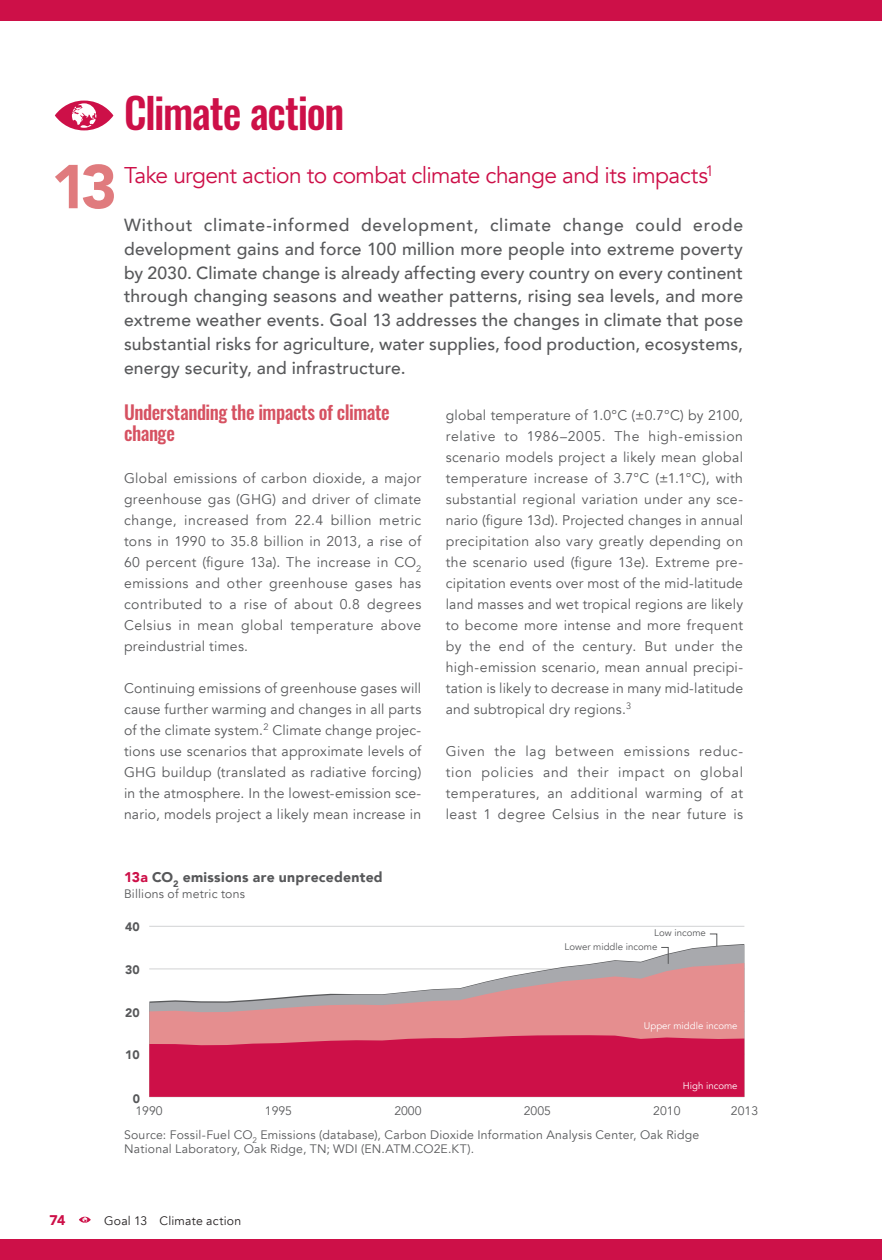
<style>
.page{position:relative;width:882px;height:1260px;background:#fff}
.page>*{position:absolute;margin:0;border:0;box-sizing:border-box;transform-origin:0 0}
.t1{font:900 61.25px "Avenir";color:#e07b7e}
.t2{font:500 42px "Oswald";letter-spacing:-.03em;color:#cd1048}
.t3{font:22.75px "Avenir";letter-spacing:-.03em;color:#cd1048}
.t4{font:500 19.25px/21px "Oswald";letter-spacing:-.025em;color:#d65161}
.t5{font:500 17.5px/23.8px "Avenir";letter-spacing:.01em;color:#57585a;text-align:justify}
.t6{font:14px/21px "Avenir";letter-spacing:.02em;color:#57585a;text-align:justify}
.t7{font:900 14px "Avenir";letter-spacing:.02em;color:#57585a}
.t8{font:900 14px "Avenir";color:#cd1048}
.t9{font:12.25px/14px "Avenir";letter-spacing:.02em;color:#57585a}
.t10{font:12.25px "Avenir";color:#58595b}
.t11{font:12.25px "Avenir";letter-spacing:.015em;color:#231f20}
.t12{font:900 12.25px "Avenir";color:#57585a}
.t13{font:9.62px "Avenir";color:#fff}
.t14{font:9.62px "Avenir";color:#57585a}
.s1{color:#cd1048}
</style>
<div class="page">
<div style="left:0;top:0;width:882px;height:21px;background:#cd1048"></div>
<div style="left:0;top:1239px;width:882px;height:21px;background:#cd1048"></div>
<svg style="left:79px;top:1217px;width:12px;height:6px"></svg>
<svg style="left:55px;top:101px;width:58px;height:29px"></svg>
<hr style="left:149px;top:1097px;width:595px;height:1px;background:#d1d2d4">
<hr style="left:149px;top:926px;width:595px;height:1px;background:#d1d2d4">
<svg style="left:597px;top:945px;width:147px;height:18px;fill:#a8a9ad"></svg>
<svg style="left:149px;top:963px;width:595px;height:72px;fill:#e58e8f"></svg>
<svg style="left:149px;top:1035px;width:595px;height:62px;background:#ce194d"></svg>
<svg style="left:661px;top:947px;width:8px;height:17px"></svg>
<svg style="left:709px;top:934px;width:8px;height:13px"></svg>
<h1 class="t1" style="left:51px;top:134px;width:67px">13</h1>
<h2 class="t2" style="left:124px;top:83px;width:222px">Climate action</h2>
<h3 class="t3" style="left:124px;top:162px;width:591px">Take urgent action to combat climate change and its impacts<sup>1</sup></h3>
<p class="t5" style="left:124px;top:212px;width:621px">Without climate-informed development, climate change could erode development gains and force 100 million more people into extreme poverty by 2030. Climate change is already affecting every country on every continent through changing seasons and weather patterns, rising sea levels, and more extreme weather events. Goal 13 addresses the changes in climate that pose substantial risks for agriculture, water supplies, food production, ecosystems, energy security, and infrastructure.</p>
<h3 class="t4" style="left:124px;top:402px;width:267px">Understanding the impacts of climate change</h3>
<p class="t6" style="left:124px;top:468px;width:299px">Global emissions of carbon dioxide, a major greenhouse gas (GHG) and driver of climate change, increased from 22.4 billion metric tons in 1990 to 35.8 billion in 2013, a rise of 60 percent (figure 13a). The increase in CO<sub>2 </sub>emissions and other greenhouse gases has contributed to a rise of about 0.8 degrees Celsius in mean global temperature above preindustrial times.</p>
<p class="t6" style="left:124px;top:678px;width:299px">Continuing emissions of greenhouse gases will cause further warming and changes in all parts of the climate system.<sup>2</sup> Climate change projec&shy;tions use scenarios that approximate levels of GHG buildup (translated as radiative forcing) in the atmosphere. In the lowest-emission sce&shy;nario, models project a likely mean increase in</p>
<p class="t6" style="left:446px;top:405px;width:299px">global temperature of 1.0°C (±0.7°C) by 2100, relative to 1986–2005. The high-emission scenario models project a likely mean global temperature increase of 3.7°C (±1.1°C), with substantial regional variation under any sce&shy;nario (figure 13d). Projected changes in annual precipitation also vary greatly depending on the scenario used (figure 13e). Extreme pre&shy;cipitation events over most of the mid-latitude land masses and wet tropical regions are likely to become more intense and more frequent by the end of the century. But under the high-emission scenario, mean annual precipi&shy;tation is likely to decrease in many mid-latitude and subtropical dry regions.<sup>3</sup></p>
<p class="t6" style="left:446px;top:741px;width:299px">Given the lag between emissions reduc&shy;tion policies and their impact on global temperatures, an additional warming of at least 1 degree Celsius in the near future is</p>
<p class="t7" style="left:124px;top:865px;width:260px"><span class="s1">13a</span> CO<sub>2</sub> emissions are unprecedented</p>
<p class="t9" style="left:124px;top:887px;width:123px">Billions of metric tons</p>
<p class="t12" style="left:125px;top:917px;width:16px">40</p>
<p class="t12" style="left:125px;top:959px;width:16px">30</p>
<p class="t12" style="left:125px;top:1002px;width:16px">20</p>
<p class="t12" style="left:125px;top:1044px;width:16px">10</p>
<p class="t12" style="left:133px;top:1088px;width:9px">0</p>
<p class="t14" style="left:654px;top:927px;width:53px">Low income</p>
<p class="t14" style="left:565px;top:941px;width:94px">Lower middle income</p>
<p class="t13" style="left:644px;top:1020px;width:95px">Upper middle income</p>
<p class="t13" style="left:683px;top:1080px;width:56px">High income</p>
<p class="t10" style="left:135px;top:1104px;width:29px">1990</p>
<p class="t10" style="left:265px;top:1104px;width:29px">1995</p>
<p class="t10" style="left:394px;top:1104px;width:29px">2000</p>
<p class="t10" style="left:524px;top:1104px;width:29px">2005</p>
<p class="t10" style="left:653px;top:1104px;width:29px">2010</p>
<p class="t10" style="left:731px;top:1104px;width:29px">2013</p>
<p class="t9" style="left:124px;top:1128px;width:577px">Source: Fossil-Fuel CO<sub>2</sub> Emissions (database), Carbon Dioxide Information Analysis Center, Oak Ridge<br>National Laboratory, Oak Ridge, TN; WDI (EN.ATM.CO2E.KT).</p>
<p class="t8" style="left:50px;top:1208px;width:17px">74</p>
<p class="t11" style="left:104px;top:1213px;width:139px">Goal 13 Climate action</p>
</div>
